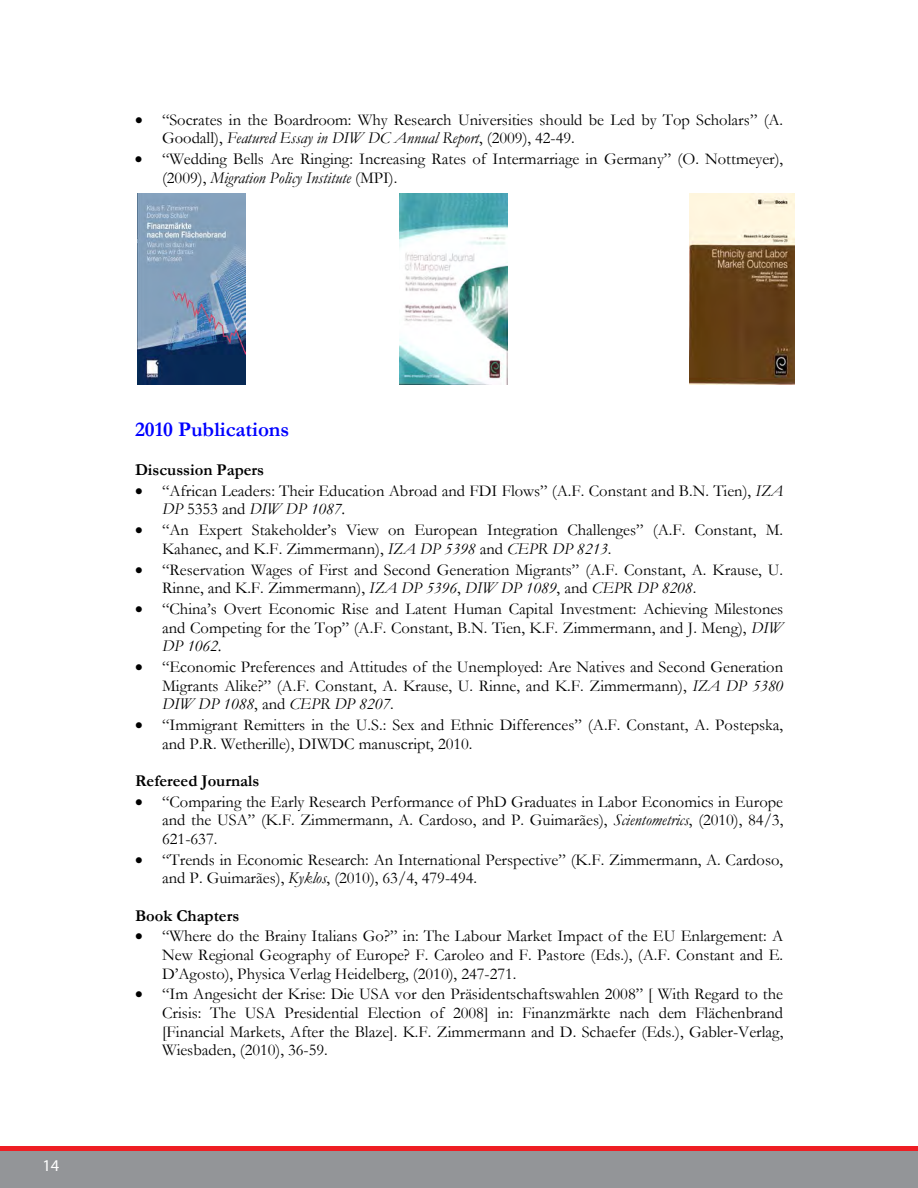
<style>
.page{position:relative;width:918px;height:1188px;background:#fff}
.page>*{position:absolute;margin:0;border:0;box-sizing:border-box;transform-origin:0 0}
.t1{font:700 21px "Garamond";color:#00f}
.t2{font:16.5px/18.6px "Garamond";color:#000}
.t3{font:700 16.5px "Garamond";color:#000}
.t4{font:16.5px "Myriad Pro";color:#fff}
.s1{font-style:italic}
</style>
<div class="page">
<div style="left:0;top:1150px;width:918px;height:38px;background:#939598"></div>
<img style="left:400px;top:193px;width:107px;height:192px">
<img style="left:137px;top:193px;width:108px;height:192px">
<img style="left:690px;top:193px;width:104px;height:192px">
<hr style="left:0;top:1146px;width:918px;height:4px;background:#ee1d23">
<p class="t2" style="left:162px;top:110px;width:623px;text-indent:-27px">• “Socrates in the Boardroom: Why Research Universities should be Led by Top Scholars” (A.<br>Goodall), <span class="s1">Featured Essay in DIW DC Annual Report</span>, (2009), 42-49.</p>
<p class="t2" style="left:162px;top:149px;width:623px;text-indent:-27px">• “Wedding Bells Are Ringing: Increasing Rates of Intermarriage in Germany” (O. Nottmeyer), (2009), <span class="s1">Migration Policy Institute</span> (MPI).</p>
<p class="t4" style="left:43px;top:1155px;width:18px">14</p>
<p class="t1" style="left:135px;top:415px;width:156px">2010 Publications</p>
<p class="t3" style="left:135px;top:458px;width:131px">Discussion Papers</p>
<p class="t2" style="left:162px;top:481px;width:623px;text-indent:-27px">• “African Leaders: Their Education Abroad and FDI Flows” (A.F. Constant and B.N. Tien), <span class="s1">IZA<br>DP</span> 5353 and <span class="s1">DIW DP 1087.</span></p>
<p class="t2" style="left:162px;top:520px;width:623px;text-indent:-27px">• “An Expert Stakeholder’s View on European Integration Challenges” (A.F. Constant, M.<br>Kahanec, and K.F. Zimmermann), <span class="s1">IZA DP 5398</span> and <span class="s1">CEPR DP 8213</span>.</p>
<p class="t2" style="left:162px;top:560px;width:623px;text-indent:-27px">• “Reservation Wages of First and Second Generation Migrants” (A.F. Constant, A. Krause, U.<br>Rinne, and K.F. Zimmermann), <span class="s1">IZA DP 5396</span>, <span class="s1">DIW DP 1089</span>, and <span class="s1">CEPR DP 8208</span>.</p>
<p class="t2" style="left:162px;top:599px;width:623px;text-align:justify;text-indent:-27px">• “China’s Overt Economic Rise and Latent Human Capital Investment: Achieving Milestones and Competing for the Top” (A.F. Constant, B.N. Tien, K.F. Zimmermann, and J. Meng), <span class="s1">DIW DP 1062.</span></p>
<p class="t2" style="left:162px;top:657px;width:623px;text-align:justify;text-indent:-27px">• “Economic Preferences and Attitudes of the Unemployed: Are Natives and Second Generation Migrants Alike?” (A.F. Constant, A. Krause, U. Rinne, and K.F. Zimmermann), <span class="s1">IZA DP 5380<br>DIW DP 1088</span>, and <span class="s1">CEPR DP 8207</span>.</p>
<p class="t2" style="left:162px;top:715px;width:623px;text-indent:-27px">• “Immigrant Remitters in the U.S.: Sex and Ethnic Differences” (A.F. Constant, A. Postepska, and P.R. Wetherille), DIWDC manuscript, 2010.</p>
<p class="t3" style="left:135px;top:769px;width:126px">Refereed Journals</p>
<p class="t2" style="left:162px;top:792px;width:623px;text-align:justify;text-indent:-27px">• “Comparing the Early Research Performance of PhD Graduates in Labor Economics in Europe and the USA” (K.F. Zimmermann, A. Cardoso, and P. Guimarães), <span class="s1">Scientometrics</span>, (2010), 84/3, 621-637.</p>
<p class="t2" style="left:162px;top:850px;width:623px;text-indent:-27px">• “Trends in Economic Research: An International Perspective” (K.F. Zimmermann, A. Cardoso, and P. Guimarães), <span class="s1">Kyklos</span>, (2010), 63/4, 479-494.</p>
<p class="t3" style="left:135px;top:904px;width:106px">Book Chapters</p>
<p class="t2" style="left:162px;top:927px;width:623px;text-align:justify;text-indent:-27px">• “Where do the Brainy Italians Go?” in: The Labour Market Impact of the EU Enlargement: A New Regional Geography of Europe? F. Caroleo and F. Pastore (Eds.), (A.F. Constant and E.<br>D’Agosto), Physica Verlag Heidelberg, (2010), 247-271.</p>
<p class="t2" style="left:162px;top:985px;width:623px;text-align:justify;text-indent:-27px">• “Im Angesicht der Krise: Die USA vor den Präsidentschaftswahlen 2008” [ With Regard to the Crisis: The USA Presidential Election of 2008] in: Finanzmärkte nach dem Flächenbrand [Financial Markets, After the Blaze]. K.F. Zimmermann and D. Schaefer (Eds.), Gabler-Verlag, Wiesbaden, (2010), 36-59.</p>
</div>
